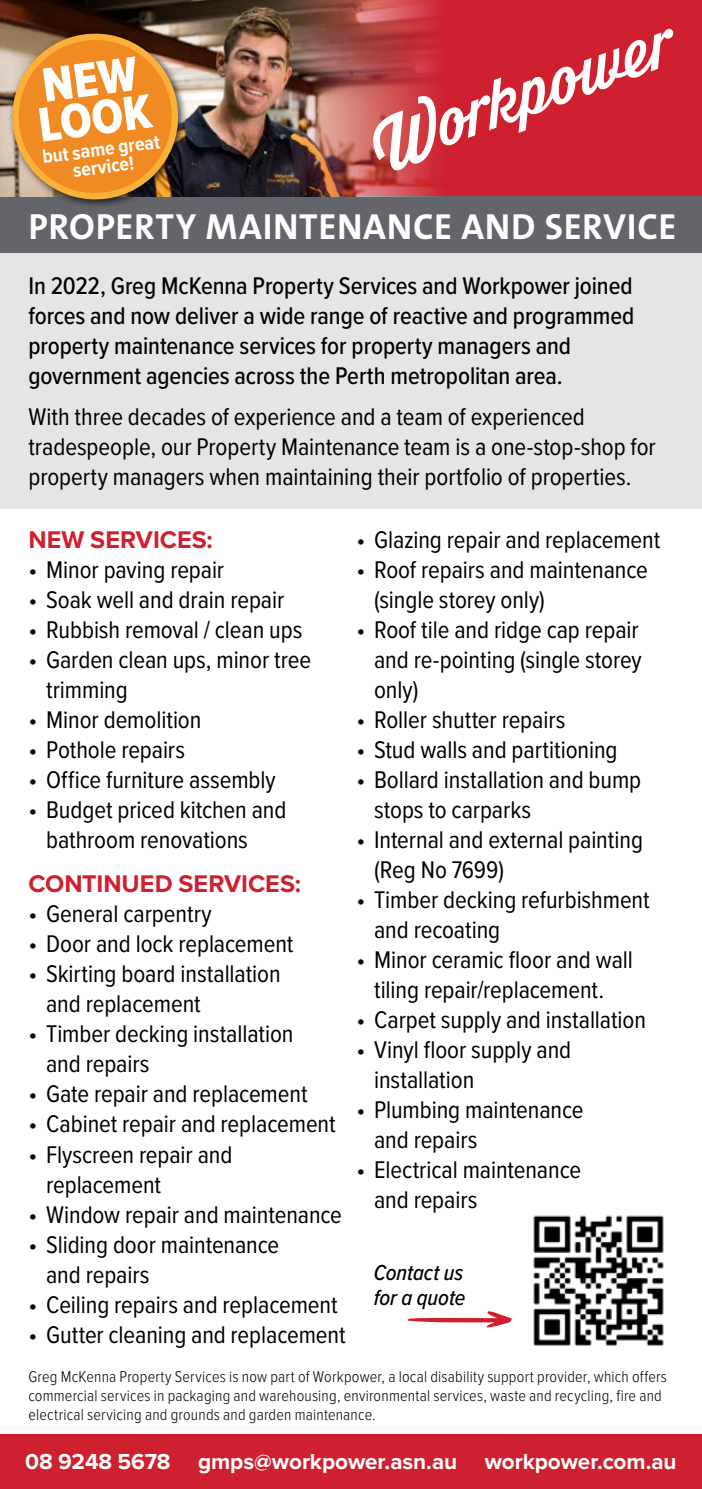
<style>
.page{position:relative;width:702px;height:1489px;background:#fff}
.page>*{position:absolute;margin:0;border:0;box-sizing:border-box;transform-origin:0 0}
.t1{font:50px/39px "Proxima Nova Cond Extrabld";color:#fff}
.t2{font:700 36.5px "The Mix B W7";letter-spacing:.02em;color:#fff}
.t3{font:25px/30px "Proxima Nova Cond";letter-spacing:-.005em;color:#000}
.t4{font:500 25px/30px "Proxima Nova Cond";letter-spacing:-.005em;color:#000}
.t5{font:700 25px "Proxima Nova";color:#ce202f}
.t6{font:700 22.5px "Proxima Nova";color:#fff}
.t7{font:italic 500 22.5px/25px "Proxima Nova Cond";color:#000}
.t8{font:700 20px/17.5px "Proxima Nova Cond";color:#fff;text-align:center}
.t9{font:300 16.25px/18.8px "Proxima Nova Cond";letter-spacing:.01em;color:#000}
.s1{font-size:35.25px;color:#63656b}
</style>
<div class="page">
<div style="left:0;top:0;width:702px;height:196px;background:#ce202f"></div>
<div style="left:0;top:196px;width:702px;height:57px;background:#63656b"></div>
<div style="left:0;top:253px;width:702px;height:255px;background:#e6e4e5"></div>
<div style="left:0;top:1434px;width:702px;height:54px;background:#ce202f"></div>
<img style="left:533px;top:1215px;width:131px;height:131px">
<svg style="left:407px;top:1311px;width:105px;height:16px"></svg>
<img style="left:0;top:0;width:437px;height:196px">
<div style="left:8px;top:29px;width:180px;height:180px;background:#000;opacity:.75"></div>
<svg style="left:11px;top:32px;width:169px;height:171px;background:#d28531"></svg>
<svg style="left:367px;top:28px;width:306px;height:144px"></svg>
<h1 class="t1" style="left:31px;top:66px;width:115px;rotate:-7deg">NEW<br>LOOK</h1>
<p class="t8" style="left:41px;top:147px;width:120px;rotate:-7deg">but same great service!</p>
<h2 class="t2" style="left:29px;top:203px;width:667px">PROPERTY MAINTENANCE AND SERVICE<span class="s1">S</span></h2>
<p class="t4" style="left:28px;top:270px;width:607px">In 2022, Greg McKenna Property Services and Workpower joined forces and now deliver a wide range of reactive and programmed property maintenance services for property managers and government agencies across the Perth metropolitan area.</p>
<p class="t3" style="left:28px;top:400px;width:629px">With three decades of experience and a team of experienced tradespeople, our Property Maintenance team is a one-stop-shop for property managers when maintaining their portfolio of properties.</p>
<p class="t5" style="left:28px;top:521px;width:186px">NEW SERVICES:</p>
<p class="t3" style="left:28px;top:553px;width:197px">• Minor paving repair</p>
<p class="t3" style="left:28px;top:583px;width:257px">• Soak well and drain repair</p>
<p class="t3" style="left:28px;top:613px;width:275px">• Rubbish removal / clean ups</p>
<p class="t3" style="left:46px;top:643px;width:266px;text-indent:-18px">• Garden clean ups, minor tree trimming</p>
<p class="t3" style="left:28px;top:703px;width:174px">• Minor demolition</p>
<p class="t3" style="left:28px;top:733px;width:158px">• Pothole repairs</p>
<p class="t3" style="left:28px;top:763px;width:249px">• Office furniture assembly</p>
<p class="t3" style="left:46px;top:793px;width:242px;text-indent:-18px">• Budget priced kitchen and bathroom renovations</p>
<p class="t5" style="left:28px;top:865px;width:274px">CONTINUED SERVICES:</p>
<p class="t3" style="left:28px;top:898px;width:185px">• General carpentry</p>
<p class="t3" style="left:28px;top:928px;width:267px">• Door and lock replacement</p>
<p class="t3" style="left:46px;top:958px;width:236px;text-indent:-18px">• Skirting board installation and replacement</p>
<p class="t3" style="left:46px;top:1018px;width:249px;text-indent:-18px">• Timber decking installation and repairs</p>
<p class="t3" style="left:28px;top:1078px;width:281px">• Gate repair and replacement</p>
<p class="t3" style="left:28px;top:1108px;width:309px">• Cabinet repair and replacement</p>
<p class="t3" style="left:46px;top:1138px;width:188px;text-indent:-18px">• Flyscreen repair and replacement</p>
<p class="t3" style="left:28px;top:1198px;width:315px">• Window repair and maintenance</p>
<p class="t3" style="left:46px;top:1228px;width:235px;text-indent:-18px">• Sliding door maintenance and repairs</p>
<p class="t3" style="left:28px;top:1288px;width:311px">• Ceiling repairs and replacement</p>
<p class="t3" style="left:28px;top:1318px;width:319px">• Gutter cleaning and replacement</p>
<p class="t3" style="left:356px;top:523px;width:305px">• Glazing repair and replacement</p>
<p class="t3" style="left:374px;top:553px;width:275px;text-indent:-18px">• Roof repairs and maintenance (single storey only)</p>
<p class="t3" style="left:374px;top:613px;width:269px;text-indent:-18px">• Roof tile and ridge cap repair and re-pointing (single storey only)</p>
<p class="t3" style="left:356px;top:703px;width:211px">• Roller shutter repairs</p>
<p class="t3" style="left:356px;top:733px;width:263px">• Stud walls and partitioning</p>
<p class="t3" style="left:374px;top:763px;width:269px;text-indent:-18px">• Bollard installation and bump stops to carparks</p>
<p class="t3" style="left:374px;top:823px;width:270px;text-indent:-18px">• Internal and external painting (Reg No 7699)</p>
<p class="t3" style="left:374px;top:883px;width:277px;text-indent:-18px">• Timber decking refurbishment and recoating</p>
<p class="t3" style="left:356px;top:943px;width:278px;text-align:center">• Minor ceramic floor and wall tiling repair/replacement.</p>
<p class="t3" style="left:356px;top:1003px;width:291px">• Carpet supply and installation</p>
<p class="t3" style="left:374px;top:1033px;width:199px;text-indent:-18px">• Vinyl floor supply and installation</p>
<p class="t3" style="left:374px;top:1093px;width:211px;text-indent:-18px">• Plumbing maintenance and repairs</p>
<p class="t3" style="left:374px;top:1153px;width:208px;text-indent:-18px">• Electrical maintenance and repairs</p>
<p class="t7" style="left:374px;top:1258px;width:93px">Contact us for a quote</p>
<p class="t9" style="left:28px;top:1366px;width:640px">Greg McKenna Property Services is now part of Workpower, a local disability support provider, which offers commercial services in packaging and warehousing, environmental services, waste and recycling, fire and electrical servicing and grounds and garden maintenance.</p>
<p class="t6" style="left:25px;top:1444px;width:653px">08 9248 5678 gmps@workpower.asn.au workpower.com.au</p>
</div>
